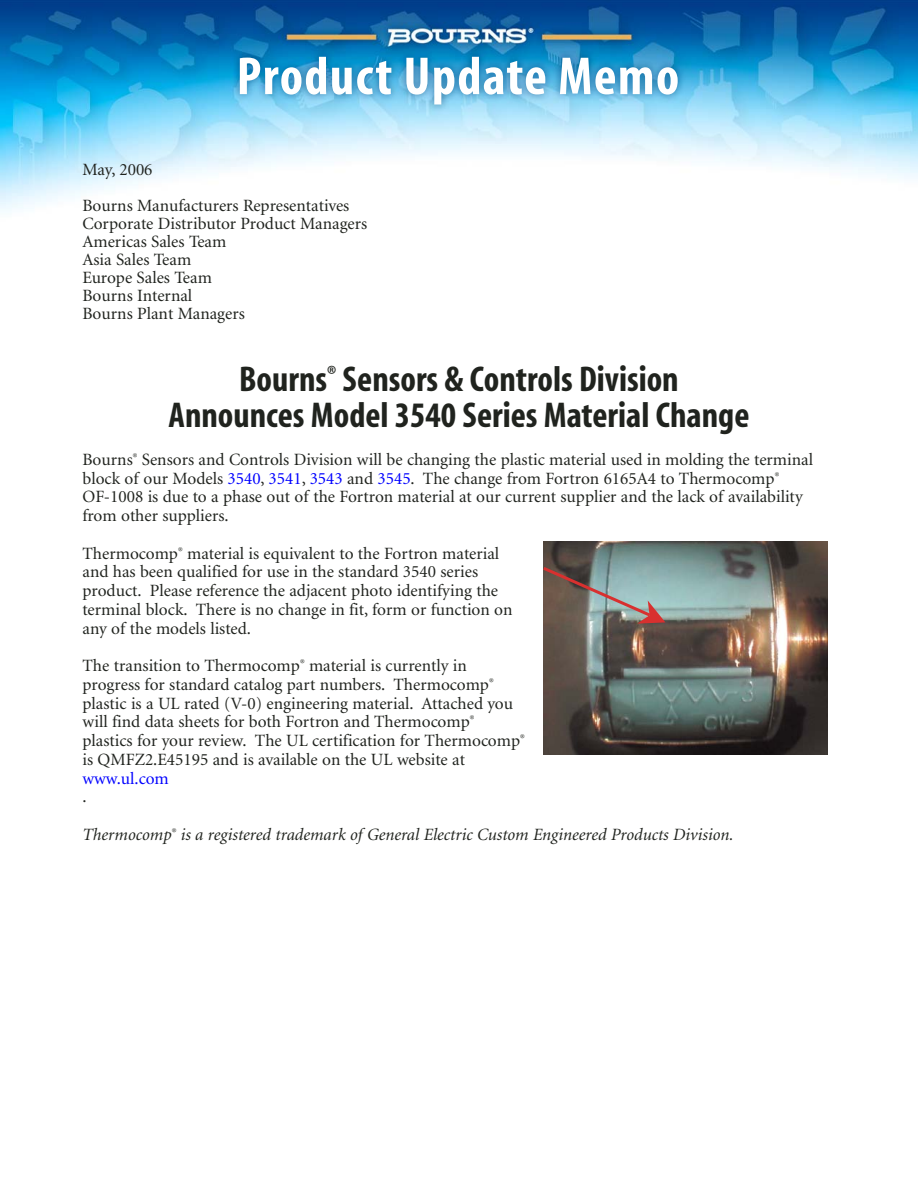
<style>
.page{position:relative;width:918px;height:1188px;background:#fff}
.page>*{position:absolute;margin:0;border:0;box-sizing:border-box;transform-origin:0 0}
.t1{font:700 condensed 36px/36px "Myriad";color:#20231e;text-align:center}
.t2{font:17.25px/18.8px "Minion";color:#20231e}
.t3{font:italic 17.25px/37.5px "Minion";color:#20231e}
.t4{font:17.25px "Minion";color:#00f}
.s1{color:#00f}
.s2{font-style:normal}
</style>
<div class="page">
<img style="left:0;top:0;width:918px;height:212px">
<img style="left:240px;top:57px;width:305px;height:48px">
<img style="left:544px;top:541px;width:283px;height:214px">
<svg style="left:543px;top:564px;width:122px;height:60px;background:#858480"></svg>
<p class="t2" style="left:82px;top:152px;width:268px;line-height:36px">May, 2006<br>Bourns Manufacturers Representatives</p>
<p class="t2" style="left:82px;top:215px;width:286px;line-height:18px">Corporate Distributor Product Managers<br>Americas Sales Team<br>Asia Sales Team<br>Europe Sales Team<br>Bourns Internal<br>Bourns Plant Managers</p>
<h1 class="t1" style="left:169px;top:364px;width:582px">Bourns<sup>®</sup> Sensors &amp; Controls Division<br>Announces Model 3540 Series Material Change</h1>
<p class="t2" style="left:82px;top:452px;width:732px">Bourns<sup>®</sup> Sensors and Controls Division will be changing the plastic material used in molding the terminal block of our Models <span class="s1">3540</span>, <span class="s1">3541</span>, <span class="s1">3543</span> and <span class="s1">3545</span>. The change from Fortron 6165A4 to Thermocomp<sup>® </sup>OF-1008 is due to a phase out of the Fortron material at our current supplier and the lack of availability from other suppliers.</p>
<p class="t2" style="left:82px;top:545px;width:432px">Thermocomp<sup>®</sup> material is equivalent to the Fortron material and has been qualified for use in the standard 3540 series product. Please reference the adjacent photo identifying the terminal block. There is no change in fit, form or function on any of the models listed.</p>
<p class="t2" style="left:82px;top:658px;width:444px">The transition to Thermocomp<sup>®</sup> material is currently in progress for standard catalog part numbers. Thermocomp<sup>® </sup>plastic is a UL rated (V-0) engineering material. Attached you will find data sheets for both Fortron and Thermocomp<sup>® </sup>plastics for your review. The UL certification for Thermocomp<sup>® </sup>is QMFZ2.E45195 and is available on the UL website at</p>
<p class="t4" style="left:82px;top:772px;width:88px">www.ul.com</p>
<p class="t3" style="left:82px;top:780px;width:653px"><span class="s2">.<br></span>Thermocomp<sup>®</sup> is a registered trademark of General Electric Custom Engineered Products Division.</p>
</div>
